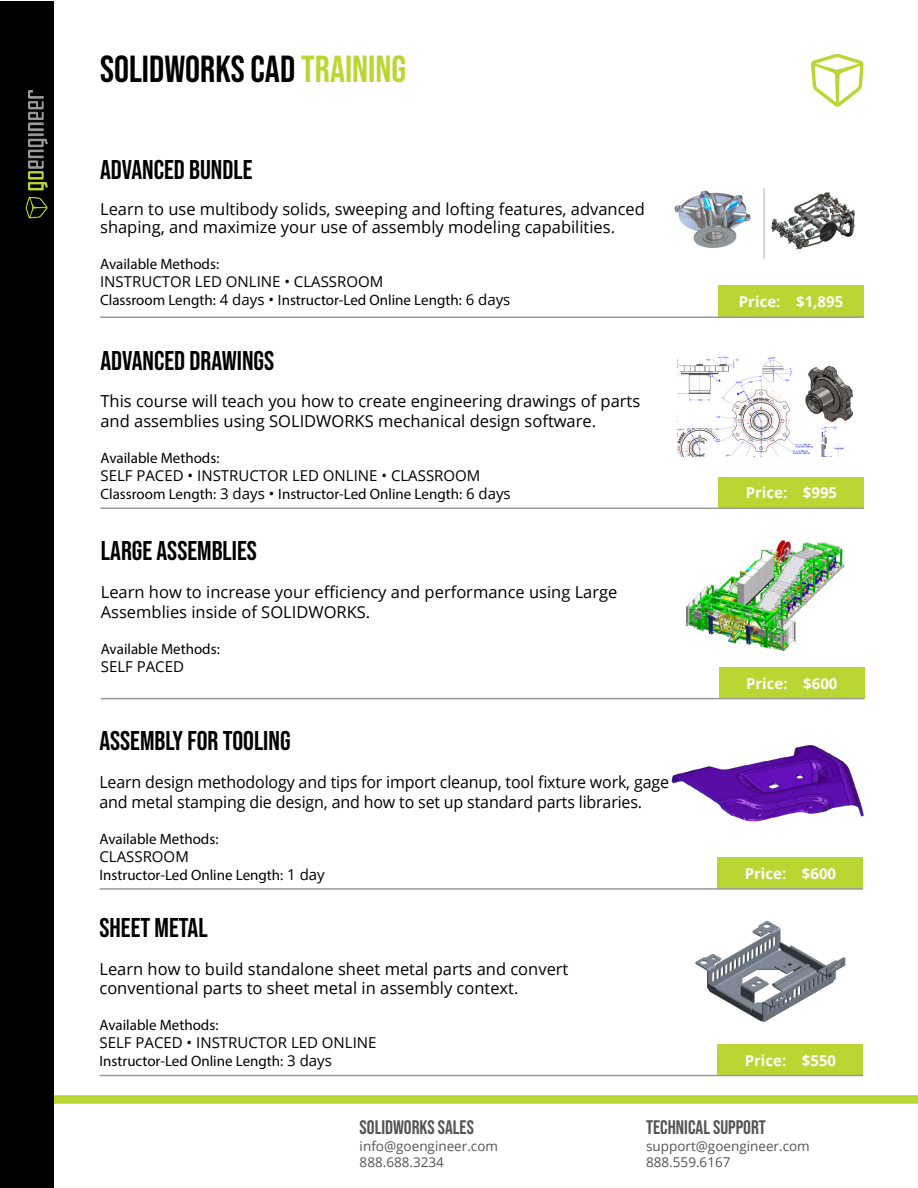
<style>
.page{position:relative;width:918px;height:1188px;background:#fff}
.page>*{position:absolute;margin:0;border:0;box-sizing:border-box;transform-origin:0 0}
.t1{font:37.5px "Bebas Neue";color:#000}
.t2{font:27px "Bebas Neue";color:#000}
.t3{font:19.5px "Bebas Neue";color:#545454}
.t4{font:16.5px/19.8px "Open Sans";color:#000}
.t5{font:15px "Myriad Pro";color:#000}
.t6{font:15px "Open Sans";color:#000}
.t7{font:700 15px "Open Sans";color:#fff}
.t8{font:13.5px/16.2px "Open Sans";color:#545454}
.s1{color:#bad633}
.s2{font-family:"Open Sans"}
</style>
<div class="page">
<div style="left:43px;top:1095px;width:875px;height:9px;background:#bad633"></div>
<div style="left:0;top:2px;width:54px;height:1186px;background:#000"></div>
<svg style="left:811px;top:54px;width:53px;height:53px"></svg>
<img style="left:25px;top:90px;width:23px;height:129px">
<img style="left:695px;top:920px;width:151px;height:102px">
<div style="left:718px;top:1044px;width:145px;height:32px;background:#bad633"></div>
<hr style="left:99px;top:1075px;width:764px;height:1px;background:#999">
<img style="left:677px;top:356px;width:176px;height:100px">
<div style="left:719px;top:477px;width:145px;height:31px;background:#bad633"></div>
<hr style="left:100px;top:508px;width:764px;height:1px;background:#999">
<img style="left:685px;top:541px;width:160px;height:109px">
<div style="left:719px;top:667px;width:145px;height:32px;background:#bad633"></div>
<hr style="left:101px;top:698px;width:763px;height:1px;background:#999">
<img style="left:674px;top:188px;width:181px;height:71px">
<div style="left:719px;top:286px;width:145px;height:31px;background:#bad633"></div>
<hr style="left:100px;top:316px;width:764px;height:2px;background:#999">
<img style="left:671px;top:745px;width:193px;height:77px">
<div style="left:718px;top:858px;width:145px;height:31px;background:#bad633"></div>
<hr style="left:99px;top:888px;width:764px;height:2px;background:#999">
<h1 class="t1" style="left:100px;top:48px;width:307px">SOLIDWORKS CAD <span class="s1">TRAINING</span></h1>
<h2 class="t2" style="left:100px;top:154px;width:154px">ADVANCED BUNDLE</h2>
<p class="t4" style="left:100px;top:199px;width:546px;line-height:18px">Learn to use multibody solids, sweeping and lofting features, advanced shaping, and maximize your use of assembly modeling capabilities.</p>
<p class="t5" style="left:100px;top:254px;width:120px">Available Methods:</p>
<p class="t6" style="left:100px;top:271px;width:285px">INSTRUCTOR LED ONLINE • CLASSROOM</p>
<p class="t5" style="left:100px;top:290px;width:412px">Classroom Length: <span class="s2">4 days •</span> Instructor-Led Online Length: <span class="s2">6 days</span></p>
<p class="t7" style="left:739px;top:291px;width:106px">Price: $1,895</p>
<h2 class="t2" style="left:100px;top:345px;width:175px">ADVANCED DRAWINGS</h2>
<p class="t4" style="left:100px;top:391px;width:541px">This course will teach you how to create engineering drawings of parts and assemblies using SOLIDWORKS mechanical design software.</p>
<p class="t5" style="left:100px;top:449px;width:120px">Available Methods:</p>
<p class="t6" style="left:100px;top:466px;width:381px">SELF PACED • INSTRUCTOR LED ONLINE • CLASSROOM</p>
<p class="t5" style="left:100px;top:485px;width:412px">Classroom Length: <span class="s2">3 days •</span> Instructor-Led Online Length: <span class="s2">6 days</span></p>
<p class="t7" style="left:746px;top:482px;width:93px">Price: $995</p>
<h2 class="t2" style="left:101px;top:535px;width:158px">LARGE ASSEMBLIES</h2>
<p class="t4" style="left:101px;top:581px;width:518px">Learn how to increase your efficiency and performance using Large<br>Assemblies inside of SOLIDWORKS.</p>
<p class="t5" style="left:101px;top:639px;width:120px">Available Methods:</p>
<p class="t6" style="left:101px;top:656px;width:85px">SELF PACED</p>
<p class="t7" style="left:746px;top:673px;width:93px">Price: $600</p>
<h2 class="t2" style="left:99px;top:726px;width:193px">ASSEMBLY FOR TOOLING</h2>
<p class="t4" style="left:99px;top:772px;width:571px">Learn design methodology and tips for import cleanup, tool fixture work, gage and metal stamping die design, and how to set up standard parts libraries.</p>
<p class="t5" style="left:99px;top:830px;width:120px">Available Methods:</p>
<p class="t6" style="left:99px;top:846px;width:91px">CLASSROOM</p>
<p class="t5" style="left:99px;top:866px;width:227px">Instructor-Led Online Length: <span class="s2">1 day</span></p>
<p class="t7" style="left:745px;top:863px;width:93px">Price: $600</p>
<h2 class="t2" style="left:99px;top:912px;width:110px">SHEET METAL</h2>
<p class="t4" style="left:99px;top:958px;width:470px">Learn how to build standalone sheet metal parts and convert conventional parts to sheet metal in assembly context.</p>
<p class="t5" style="left:99px;top:1016px;width:120px">Available Methods:</p>
<p class="t6" style="left:99px;top:1033px;width:279px">SELF PACED • INSTRUCTOR LED ONLINE</p>
<p class="t5" style="left:99px;top:1052px;width:234px">Instructor-Led Online Length: <span class="s2">3 days</span></p>
<p class="t7" style="left:745px;top:1049px;width:93px">Price: $550</p>
<p class="t3" style="left:360px;top:1117px;width:116px">SOLIDWORKS SALES</p>
<p class="t8" style="left:360px;top:1137px;width:140px">info@goengineer.com<br>888.688.3234</p>
<p class="t3" style="left:646px;top:1117px;width:121px">TECHNICAL SUPPORT</p>
<p class="t8" style="left:646px;top:1137px;width:165px">support@goengineer.com<br>888.559.6167</p>
</div>
